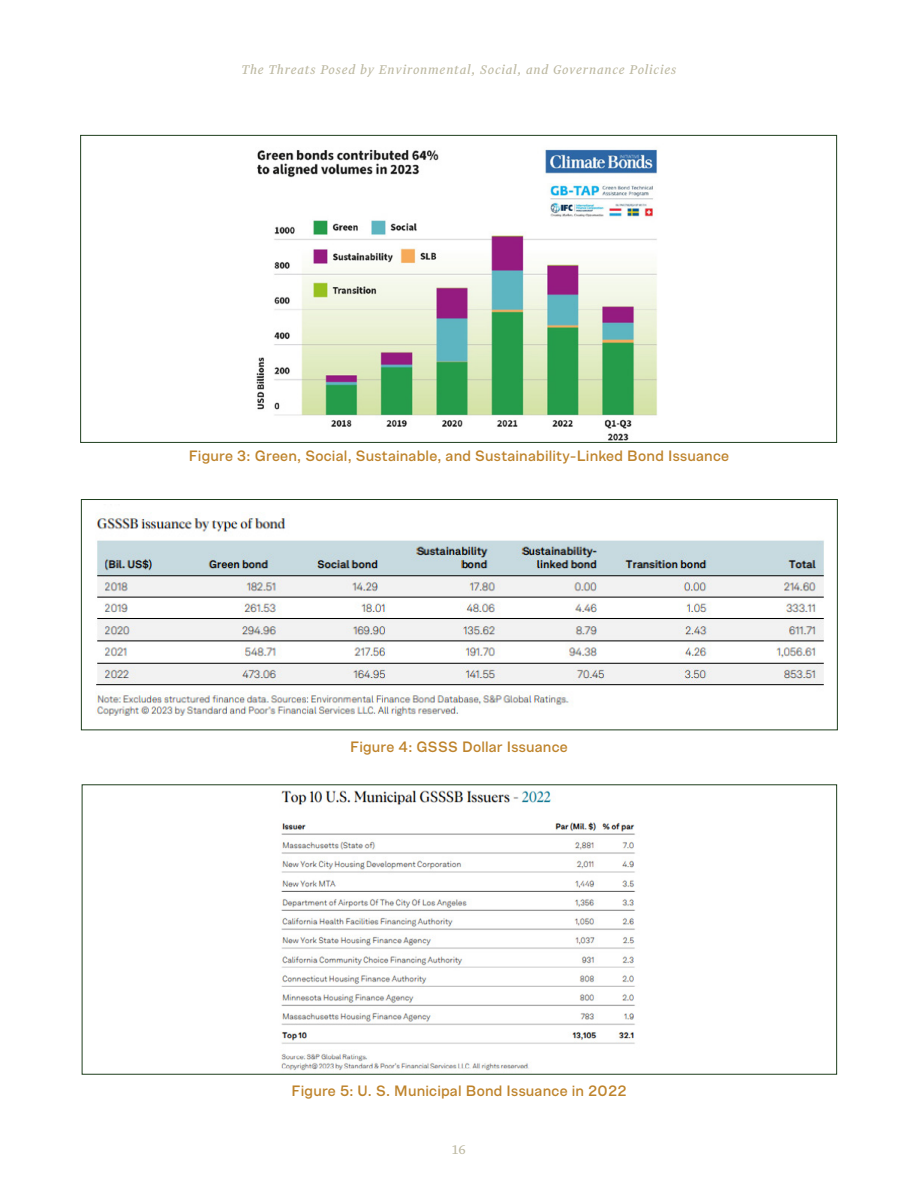
<style>
.page{position:relative;width:918px;height:1188px;background:#fff}
.page>*{position:absolute;margin:0;border:0;box-sizing:border-box;transform-origin:0 0}
.t1{font:500 15px "Figure";letter-spacing:.015em;color:#be832b}
.t2{font:italic 15px "Financier Text";letter-spacing:.05em;color:#bdb9a2}
.t3{font:15px "Financier Text";color:#bdb9a2}
</style>
<div class="page">
<img style="left:96px;top:513px;width:728px;height:203px">
<div style="left:81px;top:499px;width:757px;height:231px;border:1px solid #1e3e1d"></div>
<img style="left:281px;top:790px;width:355px;height:281px">
<img style="left:256px;top:147px;width:402px;height:294px">
<p class="t2" style="left:242px;top:62px;width:436px">The Threats Posed by Environmental, Social, and Governance Policies</p>
<p class="t1" style="left:189px;top:447px;width:542px">Figure 3: Green, Social, Sustainable, and Sustainability-Linked Bond Issuance</p>
<p class="t1" style="left:350px;top:737px;width:219px">Figure 4: GSSS Dollar Issuance</p>
<p class="t1" style="left:292px;top:1081px;width:336px">Figure 5: U. S. Municipal Bond Issuance in 2022</p>
<p class="t3" style="left:452px;top:1141px;width:15px">16</p>
</div>
